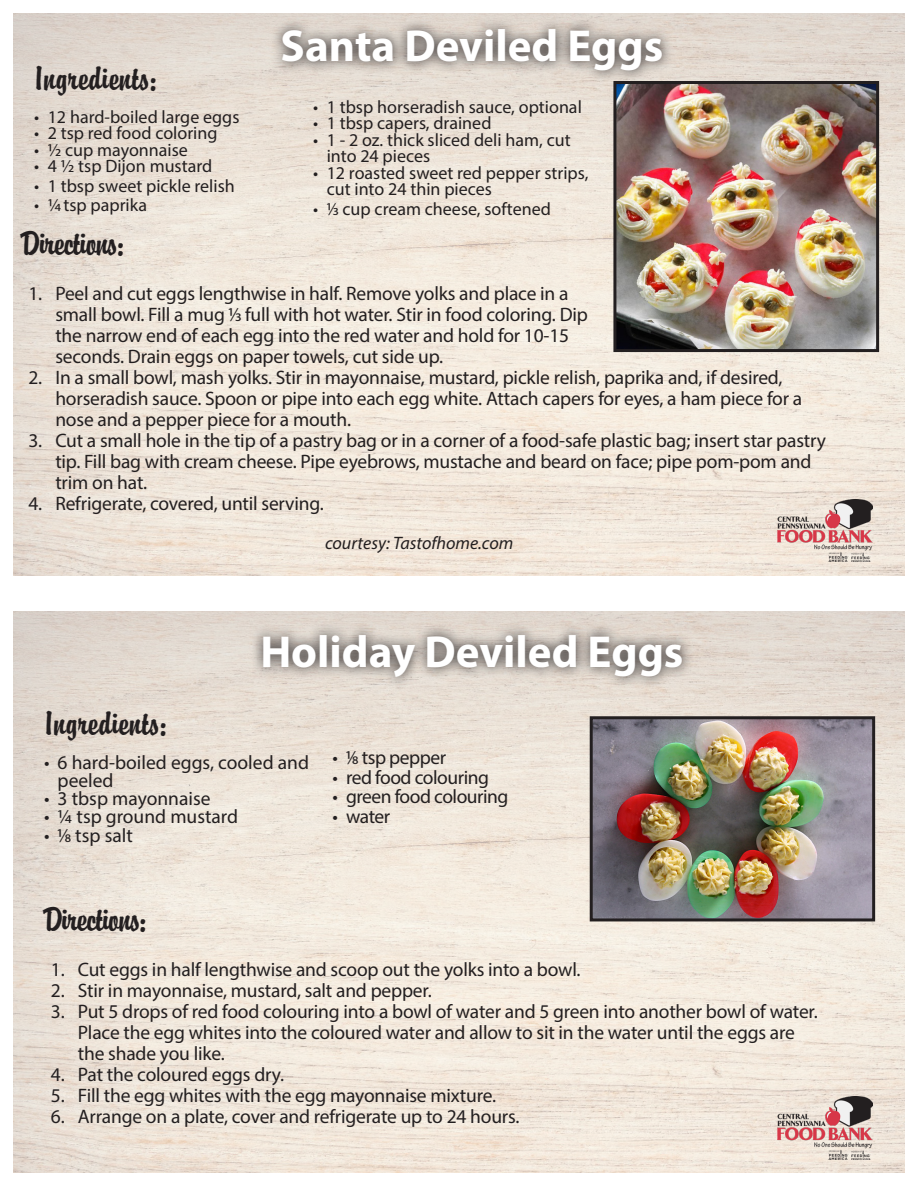
<style>
.page{position:relative;width:918px;height:1188px;background:#fff}
.page>*{position:absolute;margin:0;border:0;box-sizing:border-box;transform-origin:0 0}
.t1{font:700 45px "Myriad Pro";color:#fff}
.t2{font:36px "Brody Com";color:#231f20}
.t3{font:36px "Brody Com";letter-spacing:-.025em;color:#231f20}
.t4{font:19.5px/21px "Myriad Pro";letter-spacing:-.01em;color:#231f20}
.t5{font:18px/16.5px "Myriad Pro";color:#231f20}
.t6{font:italic 18px "Myriad Pro";color:#231f20}
</style>
<div class="page">
<img style="left:14px;top:14px;width:890px;height:561px">
<svg style="left:271px;top:17px;width:403px;height:66px;background:#bab2ab"></svg>
<img style="left:777px;top:499px;width:96px;height:62px">
<img style="left:617px;top:85px;width:258px;height:263px">
<div style="left:613px;top:81px;width:266px;height:271px;border:3px solid #231f20"></div>
<img style="left:14px;top:611px;width:890px;height:562px">
<svg style="left:251px;top:623px;width:443px;height:66px;background:#bab2aa"></svg>
<img style="left:777px;top:1097px;width:96px;height:62px">
<img style="left:594px;top:720px;width:277px;height:197px">
<div style="left:590px;top:716px;width:285px;height:205px;border:3px solid #231f20"></div>
<p class="t1" style="left:281px;top:17px;width:384px">Santa Deviled Eggs</p>
<p class="t2" style="left:34px;top:59px;width:124px">Ingredients:</p>
<p class="t5" style="left:34px;top:108px;width:207px">• 12 hard-boiled large eggs</p>
<p class="t5" style="left:34px;top:125px;width:185px">• 2 tsp red food coloring</p>
<p class="t5" style="left:34px;top:141px;width:155px">• 1/2 cup mayonnaise</p>
<p class="t5" style="left:34px;top:158px;width:179px">• 4 1/2 tsp Dijon mustard</p>
<p class="t5" style="left:34px;top:177px;width:202px">• 1 tbsp sweet pickle relish</p>
<p class="t5" style="left:34px;top:197px;width:115px">• 1/4 tsp paprika</p>
<p class="t3" style="left:22px;top:223px;width:104px">Directions:</p>
<p class="t4" style="left:55px;top:283px;width:534px;text-indent:-27px">1. Peel and cut eggs lengthwise in half. Remove yolks and place in a small bowl. Fill a mug 1/3 full with hot water. Stir in food coloring. Dip the narrow end of each egg into the red water and hold for 10-15 seconds. Drain eggs on paper towels, cut side up.</p>
<p class="t4" style="left:55px;top:367px;width:748px;text-indent:-27px">2. In a small bowl, mash yolks. Stir in mayonnaise, mustard, pickle relish, paprika and, if desired, horseradish sauce. Spoon or pipe into each egg white. Attach capers for eyes, a ham piece for a nose and a pepper piece for a mouth.</p>
<p class="t4" style="left:55px;top:430px;width:772px;text-indent:-27px">3. Cut a small hole in the tip of a pastry bag or in a corner of a food-safe plastic bag; insert star pastry tip. Fill bag with cream cheese. Pipe eyebrows, mustache and beard on face; pipe pom-pom and trim on hat.</p>
<p class="t4" style="left:28px;top:493px;width:297px">4. Refrigerate, covered, until serving.</p>
<p class="t6" style="left:325px;top:532px;width:190px">courtesy: Tastofhome.com</p>
<p class="t5" style="left:313px;top:98px;width:270px">• 1 tbsp horseradish sauce, optional</p>
<p class="t5" style="left:313px;top:115px;width:180px">• 1 tbsp capers, drained</p>
<p class="t5" style="left:327px;top:131px;width:246px;text-indent:-14px">• 1 - 2 oz. thick sliced deli ham, cut into 24 pieces</p>
<p class="t5" style="left:327px;top:164px;width:263px;text-indent:-14px">• 12 roasted sweet red pepper strips, cut into 24 thin pieces</p>
<p class="t5" style="left:313px;top:200px;width:239px">• 1/3 cup cream cheese, softened</p>
<p class="t1" style="left:260px;top:623px;width:425px">Holiday Deviled Eggs</p>
<p class="t2" style="left:44px;top:704px;width:124px">Ingredients:</p>
<p class="t4" style="left:58px;top:753px;width:253px;line-height:18px;text-indent:-14px">• 6 hard-boiled eggs, cooled and peeled</p>
<p class="t4" style="left:44px;top:788px;width:168px">• 3 tbsp mayonnaise</p>
<p class="t4" style="left:44px;top:806px;width:195px">• 1/4 tsp ground mustard</p>
<p class="t4" style="left:44px;top:825px;width:90px">• 1/8 tsp salt</p>
<p class="t4" style="left:333px;top:747px;width:115px">• 1/8 tsp pepper</p>
<p class="t4" style="left:333px;top:766px;width:158px">• red food colouring</p>
<p class="t4" style="left:333px;top:786px;width:177px">• green food colouring</p>
<p class="t4" style="left:333px;top:805px;width:59px">• water</p>
<p class="t3" style="left:44px;top:899px;width:104px">Directions:</p>
<p class="t4" style="left:51px;top:959px;width:531px">1. Cut eggs in half lengthwise and scoop out the yolks into a bowl.</p>
<p class="t4" style="left:51px;top:980px;width:382px">2. Stir in mayonnaise, mustard, salt and pepper.</p>
<p class="t4" style="left:78px;top:1001px;width:741px;text-indent:-27px">3. Put 5 drops of red food colouring into a bowl of water and 5 green into another bowl of water.<br>Place the egg whites into the coloured water and allow to sit in the water until the eggs are the shade you like.</p>
<p class="t4" style="left:51px;top:1064px;width:235px">4. Pat the coloured eggs dry.</p>
<p class="t4" style="left:51px;top:1085px;width:447px">5. Fill the egg whites with the egg mayonnaise mixture.</p>
<p class="t4" style="left:51px;top:1106px;width:470px">6. Arrange on a plate, cover and refrigerate up to 24 hours.</p>
</div>
